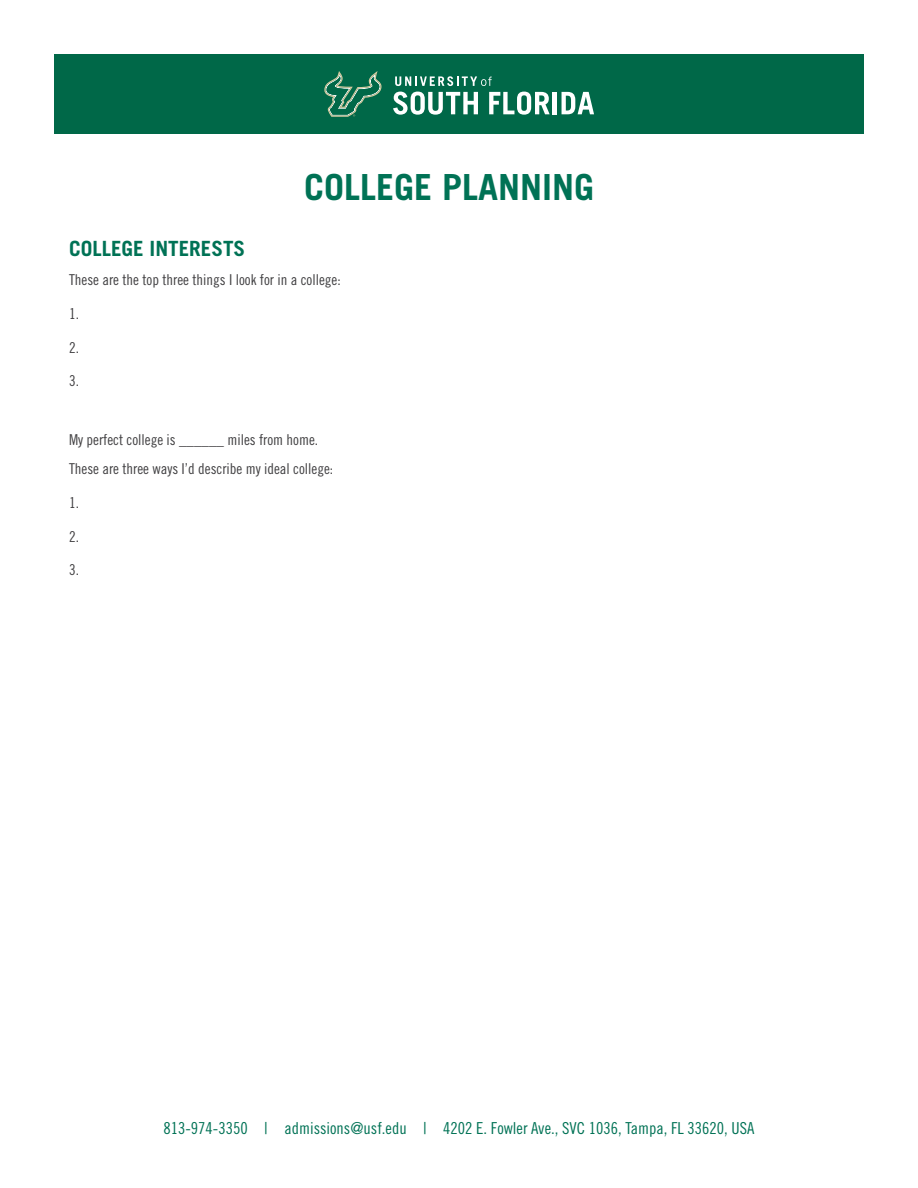
<style>
.page{position:relative;width:918px;height:1188px;background:#fff}
.page>*{position:absolute;margin:0;border:0;box-sizing:border-box;transform-origin:0 0}
.t1{font:700 36px "Trade Gothic LT Std";color:#007255}
.t2{font:700 21px "Trade Gothic LT Std";color:#007255}
.t3{font:16.5px "Trade Gothic LT Std Cn 18";color:#007255}
.t4{font:15px/29.2px "Trade Gothic LT Std Cn 18";color:#414042}
</style>
<div class="page">
<div style="left:54px;top:54px;width:810px;height:80px;background:#006848"></div>
<svg style="left:324px;top:71px;width:58px;height:46px"></svg>
<svg style="left:395px;top:76px;width:97px;height:10px"></svg>
<svg style="left:393px;top:92px;width:85px;height:23px"></svg>
<svg style="left:489px;top:92px;width:61px;height:23px"></svg>
<hr style="left:553px;top:92px;width:4px;height:22px;background:#fff">
<svg style="left:562px;top:92px;width:32px;height:22px"></svg>
<h1 class="t1" style="left:304px;top:165px;width:292px">COLLEGE PLANNING</h1>
<h2 class="t2" style="left:69px;top:235px;width:178px">COLLEGE INTERESTS</h2>
<p class="t4" style="left:69px;top:265px;width:273px">These are the top three things I look for in a college:</p>
<p class="t4" style="left:69px;top:299px;width:11px">1.</p>
<p class="t4" style="left:69px;top:332px;width:11px">2.</p>
<p class="t4" style="left:69px;top:366px;width:11px">3.</p>
<p class="t4" style="left:69px;top:425px;width:266px">My perfect college is ______ miles from home.<br>These are three ways I’d describe my ideal college:</p>
<p class="t4" style="left:69px;top:488px;width:11px">1.</p>
<p class="t4" style="left:69px;top:521px;width:11px">2.</p>
<p class="t4" style="left:69px;top:555px;width:11px">3.</p>
<p class="t3" style="left:164px;top:1118px;width:593px">813-974-3350 | admissions@usf.edu | 4202 E. Fowler Ave., SVC 1036, Tampa, FL 33620, USA</p>
</div>
